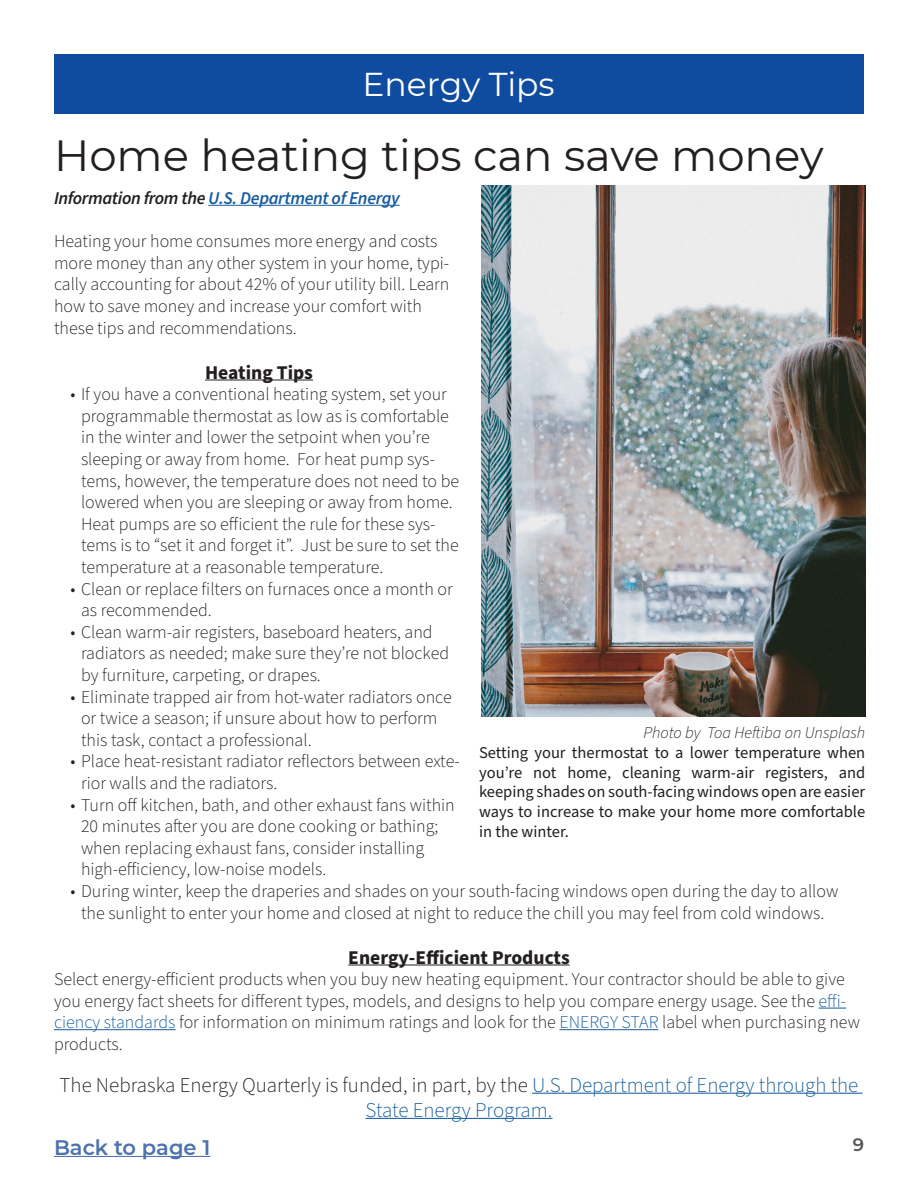
<style>
.page{position:relative;width:918px;height:1188px;background:#fff}
.page>*{position:absolute;margin:0;border:0;box-sizing:border-box;transform-origin:0 0}
.Headline{font:43.5px "Montserrat";color:#231f20}
.Section_Big_Heading{font:33px "Montserrat";color:#fff}
.Funded_by{font:300 21px/25.2px "Source Sans Pro";color:#175d9e;text-align:center}
.t1{font:600 21px "Montserrat";color:#4d72ac}
.Body_copy_bold{font:700 19.5px "Source Sans Pro";color:#231f20}
.Body_copy{font:700 19.5px "Source Sans Pro";color:#231f20}
.Body_copy-2{font:300 18px/21.6px "Source Sans Pro";color:#231f20}
.Byline{font:italic 600 18px "Source Sans Pro";letter-spacing:-.02em;color:#175d9e}
.t2{font:600 18px "Montserrat";color:#57585a}
.Cutline{font:16.5px/19.8px "Source Sans Pro";color:#231f20;text-align:justify}
.Photo_credit{font:italic 300 16.5px "Source Sans Pro";color:#231f20}
.s1{color:#231f20}
.s2{color:#175d9e}
</style>
<div class="page">
<hr style="left:208px;top:205px;width:192px;height:1px;background:#175d9e">
<hr style="left:205px;top:380px;width:108px;height:1px;background:#231f20">
<hr style="left:348px;top:965px;width:222px;height:1px;background:#231f20">
<svg style="left:819px;top:1008px;width:27px;height:1px"></svg>
<hr style="left:54px;top:1029px;width:122px;height:1px;background:#175d9e">
<hr style="left:559px;top:1029px;width:100px;height:1px;background:#175d9e">
<div style="left:54px;top:54px;width:809px;height:59px;background:#0f4ca0"></div>
<hr style="left:54px;top:1156px;width:156px;height:1px;background:#4d72ac">
<hr style="left:532px;top:1093px;width:331px;height:1px;background:#175d9e">
<hr style="left:366px;top:1118px;width:186px;height:1px;background:#175d9e">
<img style="left:481px;top:186px;width:384px;height:531px">
<p class="Section_Big_Heading" style="left:362px;top:61px;width:194px">Energy Tips</p>
<p class="Headline" style="left:54px;top:125px;width:771px">Home heating tips can save money</p>
<p class="Byline" style="left:54px;top:186px;width:347px"><span class="s1">Information from the</span> U.S. Department of Energy</p>
<p class="Body_copy-2" style="left:54px;top:231px;width:397px">Heating your home consumes more energy and costs more money than any other system in your home, typi&shy;cally accounting for about 42% of your utility bill. Learn how to save money and increase your comfort with these tips and recommendations.</p>
<p class="Body_copy" style="left:205px;top:359px;width:109px">Heating Tips</p>
<p class="Body_copy-2" style="left:81px;top:384px;width:380px;text-indent:-10px">• If you have a conventional heating system, set your programmable thermostat as low as is comfortable in the winter and lower the setpoint when you’re sleeping or away from home. For heat pump sys&shy;tems, however, the temperature does not need to be lowered when you are sleeping or away from home.<br>Heat pumps are so efficient the rule for these sys&shy;tems is to “set it and forget it”. Just be sure to set the temperature at a reasonable temperature.</p>
<p class="Body_copy-2" style="left:81px;top:578px;width:373px;text-indent:-10px">• Clean or replace filters on furnaces once a month or as recommended.</p>
<p class="Body_copy-2" style="left:81px;top:622px;width:370px;text-indent:-10px">• Clean warm-air registers, baseboard heaters, and radiators as needed; make sure they’re not blocked by furniture, carpeting, or drapes.</p>
<p class="Body_copy-2" style="left:81px;top:686px;width:372px;text-indent:-10px">• Eliminate trapped air from hot-water radiators once or twice a season; if unsure about how to perform this task, contact a professional.</p>
<p class="Body_copy-2" style="left:81px;top:751px;width:380px;text-indent:-10px">• Place heat-resistant radiator reflectors between exte&shy;rior walls and the radiators.</p>
<p class="Body_copy-2" style="left:81px;top:794px;width:375px;text-indent:-10px">• Turn off kitchen, bath, and other exhaust fans within 20 minutes after you are done cooking or bathing; when replacing exhaust fans, consider installing high-efficiency, low-noise models.</p>
<p class="Body_copy-2" style="left:70px;top:881px;width:769px;text-align:center">• During winter, keep the draperies and shades on your south-facing windows open during the day to allow the sunlight to enter your home and closed at night to reduce the chill you may feel from cold windows.</p>
<p class="Body_copy_bold" style="left:348px;top:944px;width:223px">Energy-Efficient Products</p>
<p class="Body_copy-2" style="left:54px;top:969px;width:808px">Select energy-efficient products when you buy new heating equipment. Your contractor should be able to give you energy fact sheets for different types, models, and designs to help you compare energy usage. See the <span class="s2">effi&shy;ciency standards</span> for information on minimum ratings and look for the <span class="s2">ENERGY STAR</span> label when purchasing new products.</p>
<p class="Photo_credit" style="left:643px;top:721px;width:224px">Photo by Toa Heftiba on Unsplash</p>
<p class="Cutline" style="left:479px;top:743px;width:388px">Setting your thermostat to a lower temperature when you’re not home, cleaning warm-air registers, and keeping shades on south-facing windows open are easier ways to increase to make your home more comfortable in the winter.</p>
<p class="Funded_by" style="left:60px;top:1073px;width:800px"><span class="s1">The Nebraska Energy Quarterly is funded, in part, by the</span> U.S. Department of Energy through the<br>State Energy Program.</p>
<p class="t1" style="left:54px;top:1133px;width:158px">Back to page 1</p>
<p class="t2" style="left:853px;top:1132px;width:13px">9</p>
</div>
